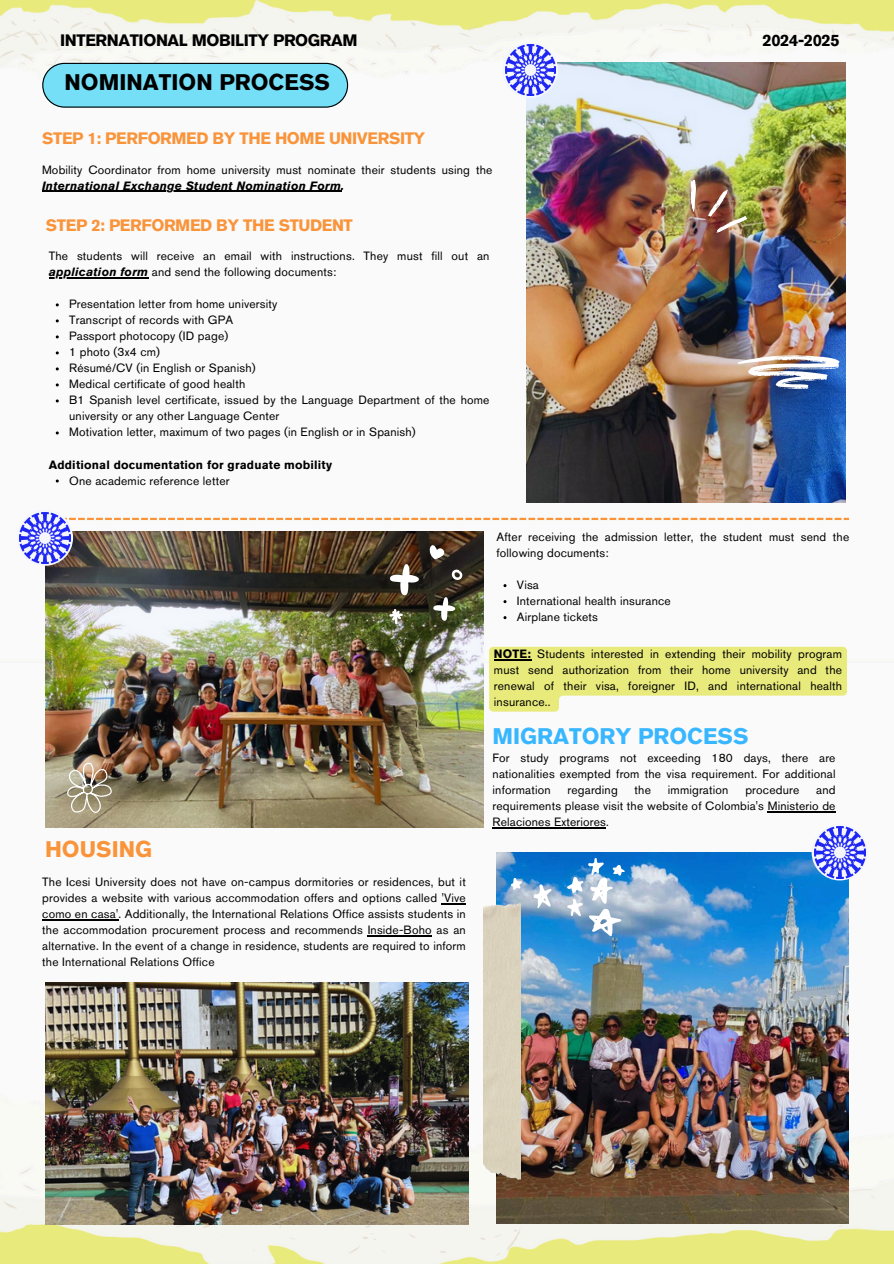
<style>
.page{position:relative;width:894px;height:1264px;background:#fff}
.page>*{position:absolute;margin:0;border:0;box-sizing:border-box;transform-origin:0 0}
.t1{font:700 22.5px "Akzidenz Grotesk Pro";color:#000001}
.t2{font:700 22.5px "Akzidenz Grotesk Pro";color:#38b6ff}
.t3{font:700 22.5px "Akzidenz Grotesk Pro";color:#f9943b}
.t4{font:700 16.5px "Akzidenz Grotesk Pro";letter-spacing:-.025em;color:#f9943b}
.t5{font:700 16.5px "Akzidenz Grotesk Pro";letter-spacing:-.025em;color:#000001}
.t6{font:12px/16px "Akzidenz Grotesk Pro";letter-spacing:.015em;color:#000001;text-align:justify}
.t7{font:italic 700 12px "Akzidenz Grotesk Pro";letter-spacing:.015em;color:#000001}
.t8{font:700 12px "Akzidenz Grotesk Pro";letter-spacing:.015em;color:#000001}
.s1{font-weight:700;font-style:italic}
.s2{font-weight:700}
</style>
<div class="page">
<img style="left:0;top:0;width:893px;height:1263px">
<svg style="left:42px;top:63px;width:306px;height:45px;background:#72d4e9"></svg>
<svg style="left:70px;top:518px;width:778px;height:2px"></svg>
<hr style="left:767px;top:811px;width:68px;height:1px;background:#000001">
<hr style="left:492px;top:827px;width:114px;height:1px;background:#000001">
<img style="left:526px;top:63px;width:319px;height:440px">
<img style="left:45px;top:531px;width:438px;height:296px">
<img style="left:496px;top:852px;width:352px;height:371px">
<img style="left:45px;top:982px;width:423px;height:242px">
<img style="left:483px;top:900px;width:37px;height:285px">
<img style="left:686px;top:179px;width:62px;height:54px">
<img style="left:737px;top:355px;width:102px;height:34px">
<svg style="left:67px;top:762px;width:45px;height:51px;background:#ac9e87"></svg>
<img style="left:389px;top:545px;width:73px;height:79px">
<svg style="left:533px;top:884px;width:18px;height:24px"></svg>
<svg style="left:510px;top:877px;width:12px;height:12px"></svg>
<svg style="left:566px;top:858px;width:58px;height:78px"></svg>
<hr style="left:42px;top:191px;width:299px;height:1px;background:#000001">
<hr style="left:49px;top:277px;width:99px;height:1px;background:#000001">
<svg style="left:489px;top:646px;width:357px;height:65px"></svg>
<hr style="left:494px;top:659px;width:37px;height:1px;background:#000001">
<svg style="left:441px;top:903px;width:25px;height:1px"></svg>
<hr style="left:42px;top:919px;width:74px;height:1px;background:#000001">
<hr style="left:367px;top:935px;width:65px;height:1px;background:#000001">
<svg style="left:502px;top:42px;width:56px;height:56px"></svg>
<img style="left:505px;top:45px;width:50px;height:51px">
<svg style="left:811px;top:824px;width:56px;height:56px"></svg>
<img style="left:814px;top:826px;width:50px;height:52px">
<svg style="left:17px;top:509px;width:56px;height:57px"></svg>
<img style="left:20px;top:512px;width:50px;height:51px">
<p class="t5" style="left:60px;top:33px;width:299px">INTERNATIONAL MOBILITY PROGRAM</p>
<p class="t1" style="left:64px;top:73px;width:267px">NOMINATION PROCESS</p>
<p class="t4" style="left:42px;top:132px;width:384px">STEP 1: PERFORMED BY THE HOME UNIVERSITY</p>
<p class="t6" style="left:42px;top:163px;width:451px">Mobility Coordinator from home university must nominate their students using the</p>
<p class="t7" style="left:42px;top:181px;width:304px">International Exchange Student Nomination Form.</p>
<h2 class="t4" style="left:46px;top:219px;width:308px">STEP 2: PERFORMED BY THE STUDENT</h2>
<p class="t6" style="left:49px;top:249px;width:442px">The students will receive an email with instructions. They must fill out an</p>
<p class="t6" style="left:49px;top:265px;width:289px"><span class="s1">application form</span> and send the following documents:</p>
<p class="t6" style="left:69px;top:297px;width:210px">Presentation letter from home university</p>
<p class="t6" style="left:69px;top:313px;width:166px">Transcript of records with GPA</p>
<p class="t6" style="left:69px;top:329px;width:160px">Passport photocopy (ID page)</p>
<p class="t6" style="left:69px;top:345px;width:92px">1 photo (3x4 cm)</p>
<p class="t6" style="left:69px;top:361px;width:188px">Résumé/CV (in English or Spanish)</p>
<h3 class="t6" style="left:69px;top:377px;width:177px">Medical certificate of good health</h3>
<p class="t6" style="left:69px;top:393px;width:422px">B1 Spanish level certificate, issued by the Language Department of the home university or any other Language Center</p>
<h2 class="t6" style="left:69px;top:425px;width:348px">Motivation letter, maximum of two pages (in English or in Spanish)</h2>
<p class="t8" style="left:49px;top:459px;width:285px">Additional documentation for graduate mobility</p>
<p class="t6" style="left:69px;top:473px;width:162px">One academic reference letter</p>
<h2 class="t5" style="left:762px;top:33px;width:79px">2024-2025</h2>
<p class="t6" style="left:496px;top:530px;width:354px">After receiving the admission letter, the student must send the following documents:</p>
<p class="t6" style="left:516px;top:578px;width:24px">Visa</p>
<p class="t6" style="left:516px;top:594px;width:155px">International health insurance</p>
<p class="t6" style="left:516px;top:610px;width:82px">Airplane tickets</p>
<p class="t6" style="left:494px;top:647px;width:349px"><span class="s2">NOTE:</span> Students interested in extending their mobility program must send authorization from their home university and the renewal of their visa, foreigner ID, and international health insurance..</p>
<p class="t2" style="left:492px;top:727px;width:257px">MIGRATORY PROCESS</p>
<p class="t3" style="left:45px;top:839px;width:108px">HOUSING</p>
<p class="t6" style="left:42px;top:875px;width:425px">The Icesi University does not have on-campus dormitories or residences, but it provides a website with various accommodation offers and options called 'Vive como en casa'. Additionally, the International Relations Office assists students in the accommodation procurement process and recommends Inside-Boho as an alternative. In the event of a change in residence, students are required to inform the International Relations Office</p>
<h2 class="t6" style="left:492px;top:751px;width:344px">For study programs not exceeding 180 days, there are nationalities exempted from the visa requirement. For additional information</h2>
<h2 class="t6" style="left:492px;top:783px;width:344px;text-indent:323px">and requirements please visit the website of Colombia's Ministerio de Relaciones Exteriores.</h2>
<h2 class="t6" style="left:567px;top:783px;width:52px">regarding</h2>
<h2 class="t6" style="left:634px;top:783px;width:18px">the</h2>
<h2 class="t6" style="left:667px;top:783px;width:62px">immigration</h2>
<h2 class="t6" style="left:745px;top:783px;width:55px">procedure</h2>
</div>
